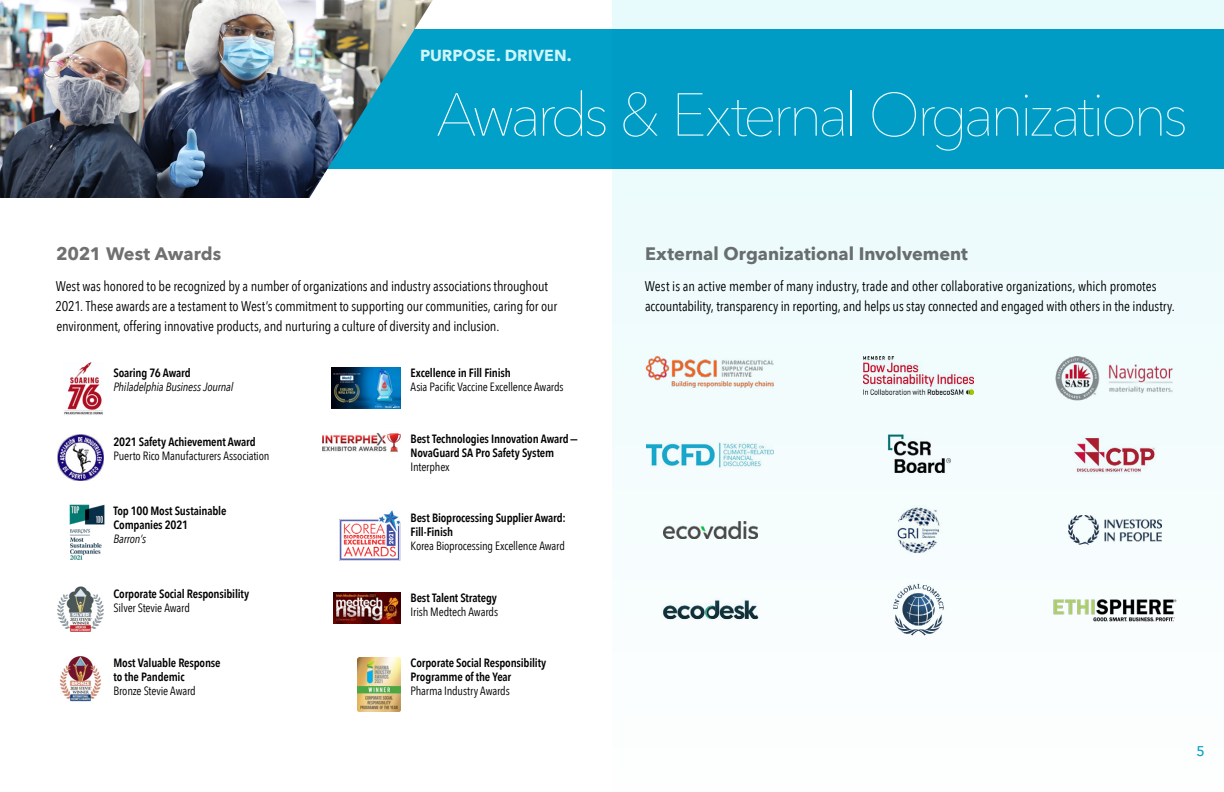
<style>
.page{position:relative;width:1224px;height:792px;background:#fff}
.page>*{position:absolute;margin:0;border:0;box-sizing:border-box;transform-origin:0 0}
.t1{font:200 60px "Avenir Next";letter-spacing:-.075em;color:#fff}
.t2{font:700 18px "Avenir Next";color:#707070}
.t3{font:700 16px "Avenir Next";color:#cff5fa}
.t4{font:14px/20px "Avenir Next Condensed";letter-spacing:-.01em;color:#000}
.t5{font:500 14px "Avenir Next";color:#00a0c8}
.t6{font:600 12px/14px "Avenir Next Condensed";letter-spacing:-.015em;color:#000}
.t7{font:12px/14px "Avenir Next Condensed";letter-spacing:-.015em;color:#000}
.t8{font:italic 12px/14px "Avenir Next Condensed";letter-spacing:-.02em;color:#000}
.s1{font-weight:600;font-style:normal}
.s2{font-weight:600}
.s3{font-weight:400;font-style:italic}
.s4{font-weight:400}
</style>
<div class="page">
<div style="left:0;top:29px;width:1224px;height:140px;background:#00a0c8"></div>
<img style="left:339px;top:510px;width:61px;height:51px">
<img style="left:64px;top:362px;width:39px;height:53px">
<img style="left:58px;top:435px;width:46px;height:46px">
<img style="left:69px;top:504px;width:36px;height:56px">
<img style="left:58px;top:586px;width:46px;height:46px">
<img style="left:59px;top:656px;width:42px;height:45px">
<img style="left:332px;top:367px;width:68px;height:41px">
<img style="left:323px;top:433px;width:78px;height:19px">
<img style="left:333px;top:592px;width:67px;height:31px">
<img style="left:357px;top:658px;width:43px;height:54px">
<img style="left:0;top:0;width:433px;height:198px">
<svg style="left:612px;top:0;width:612px;height:636px;fill:#effbfd"></svg>
<p class="t3" style="left:420px;top:41px;width:153px">PURPOSE. DRIVEN.</p>
<p class="t1" style="left:436px;top:64px;width:753px">Awards &amp; External Organizations</p>
<p class="t2" style="left:56px;top:238px;width:167px">2021 West Awards</p>
<p class="t4" style="left:56px;top:275px;width:503px">West was honored to be recognized by a number of organizations and industry associations throughout<br>2021. These awards are a testament to West’s commitment to supporting our communities, caring for our environment, offering innovative products, and nurturing a culture of diversity and inclusion.</p>
<p class="t8" style="left:114px;top:366px;width:121px"><span class="s1">Soaring 76 Award<br></span>Philadelphia Business Journal</p>
<p class="t7" style="left:114px;top:434px;width:157px"><span class="s2">2021 Safety Achievement Award<br></span>Puerto Rico Manufacturers Association</p>
<p class="t6" style="left:114px;top:503px;width:114px">Top 100 Most Sustainable<br>Companies 2021<br><span class="s3">Barron’s</span></p>
<p class="t6" style="left:114px;top:586px;width:137px">Corporate Social Responsibility<br><span class="s4">Silver Stevie Award</span></p>
<p class="t6" style="left:114px;top:655px;width:109px">Most Valuable Response to the Pandemic<br><span class="s4">Bronze Stevie Award</span></p>
<p class="t7" style="left:411px;top:365px;width:155px"><span class="s2">Excellence in Fill Finish<br></span>Asia Pacific Vaccine Excellence Awards</p>
<p class="t6" style="left:411px;top:431px;width:169px">Best Technologies Innovation Award—<br>NovaGuard SA Pro Safety System<br><span class="s4">Interphex</span></p>
<p class="t6" style="left:411px;top:510px;width:157px">Best Bioprocessing Supplier Award:<br>Fill-Finish<br><span class="s4">Korea Bioprocessing Excellence Award</span></p>
<p class="t6" style="left:411px;top:590px;width:89px">Best Talent Strategy<br><span class="s4">Irish Medtech Awards</span></p>
<p class="t6" style="left:411px;top:655px;width:137px">Corporate Social Responsibility<br>Programme of the Year<br><span class="s4">Pharma Industry Awards</span></p>
<p class="t2" style="left:645px;top:238px;width:324px">External Organizational Involvement</p>
<p class="t4" style="left:645px;top:276px;width:532px">West is an active member of many industry, trade and other collaborative organizations, which promotes accountability, transparency in reporting, and helps us stay connected and engaged with others in the industry.</p>
<p class="t5" style="left:1196px;top:739px;width:10px">5</p>
</div>
